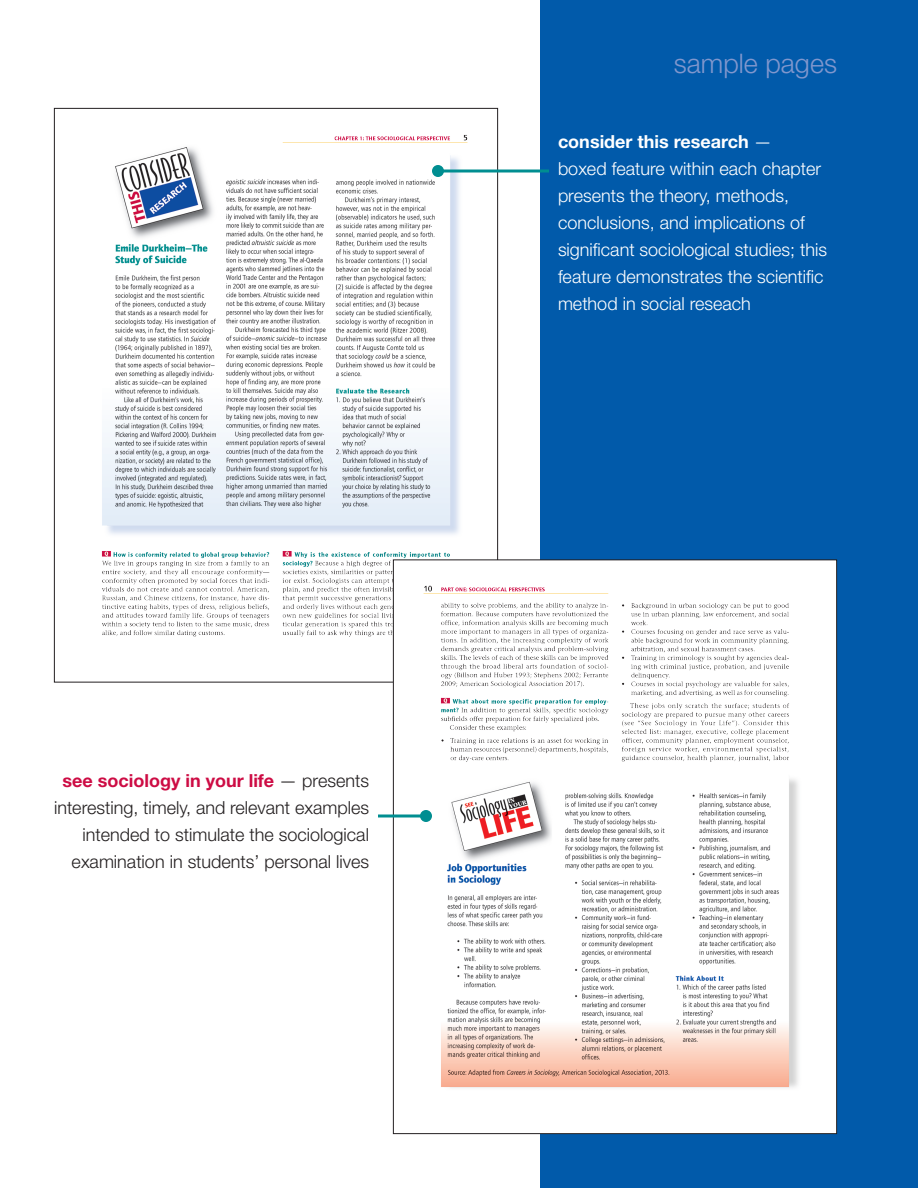
<style>
.page{position:relative;width:918px;height:1188px;background:#fff}
.page>*{position:absolute;margin:0;border:0;box-sizing:border-box;transform-origin:0 0}
.t1{font:300 27px "Helvetica Neue LT Std";color:#8197cd}
.t2{font:300 18px/27px "Helvetica Neue LT Std";color:#fff}
.t3{font:300 18px/27px "Helvetica Neue LT Std";color:#231f20;text-align:right}
.s1{font-weight:700;color:#cd0c44}
.s2{font-weight:700}
</style>
<div class="page">
<div style="left:540px;top:0;width:378px;height:1188px;background:#015aaa"></div>
<img style="left:101px;top:135px;width:395px;height:545px">
<img style="left:395px;top:562px;width:440px;height:570px">
<svg style="left:378px;top:814px;width:42px;height:4px"></svg>
<div style="left:420px;top:810px;width:12px;height:12px;background:#008e91;border-radius:50%"></div>
<hr style="left:438px;top:170px;width:111px;height:2px;background:#008e91">
<div style="left:432px;top:165px;width:12px;height:12px;background:#008e91;border-radius:50%"></div>
<p class="t3" style="left:54px;top:767px;width:317px"><span class="s1">see sociology in your life</span> — presents interesting, timely, and relevant examples intended to stimulate the sociological examination in students’ personal lives</p>
<h1 class="t1" style="left:674px;top:47px;width:165px">sample pages</h1>
<p class="t2" style="left:558px;top:128px;width:271px"><span class="s2">consider this research</span> —<br>boxed feature within each chapter presents the theory, methods, conclusions, and implications of significant sociological studies; this feature demonstrates the scientific method in social reseach</p>
</div>
